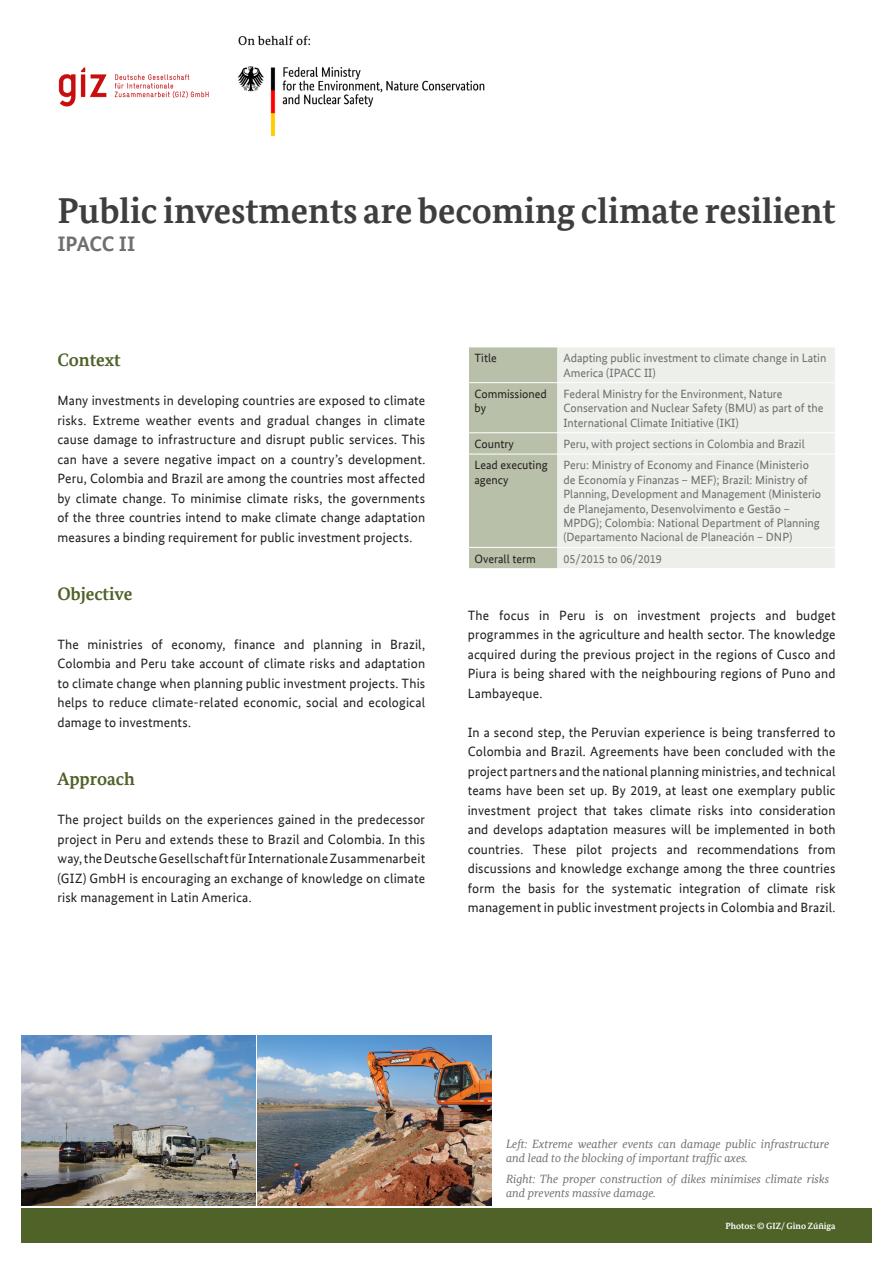
<style>
.page{position:relative;width:893px;height:1263px;background:#fff}
.page>*{position:absolute;margin:0;border:0;box-sizing:border-box;transform-origin:0 0}
.Headline{font:700 36px "Bundes Serif Office";color:#3e3e3f}
.Headline-2{font:700 21px "Bundes Sans Office";letter-spacing:-.015em;color:#6f6f6f}
.Überschrift1{font:700 18px "Bundes Serif Office";color:#4f6228}
.Paragraph{font:13.5px/19.5px "Bundes Sans Office";letter-spacing:.01em;color:#231f20;text-align:justify}
.Überschrift1-2{font:13.5px/19.5px "Bundes Sans Office";letter-spacing:.01em;color:#231f20;text-align:justify}
.Project_information{font:12px/14.4px "Bundes Sans Office";color:#6f6f6f}
.Chart_photo_descript{font:italic 12px/14.4px "Bundes Serif Office";color:#6f6f6f}
.Project_information-2{font:12px/14.4px "Bundes Sans Office";color:#231f20}
.Photo_credits{font:700 9px "Bundes Serif Office";color:#fff}
</style>
<div class="page">
<div style="left:21px;top:1208px;width:851px;height:34px;background:#4f6228"></div>
<div style="left:557px;top:348px;width:278px;height:220px;background:#edefea"></div>
<div style="left:469px;top:347px;width:88px;height:221px;background:#b9c0a9"></div>
<hr style="left:469px;top:382px;width:88px;height:1px;background:#fff">
<hr style="left:557px;top:382px;width:278px;height:1px;background:#fff">
<hr style="left:469px;top:432px;width:88px;height:1px;background:#fff">
<hr style="left:557px;top:432px;width:278px;height:1px;background:#fff">
<hr style="left:469px;top:547px;width:88px;height:1px;background:#fff">
<hr style="left:557px;top:547px;width:278px;height:1px;background:#fff">
<hr style="left:469px;top:454px;width:88px;height:1px;background:#fff">
<hr style="left:557px;top:454px;width:278px;height:1px;background:#fff">
<img style="left:21px;top:1035px;width:234px;height:170px">
<img style="left:257px;top:1035px;width:234px;height:170px">
<img style="left:58px;top:35px;width:427px;height:102px">
<p class="Headline" style="left:57px;top:189px;width:780px">Public investments are becoming climate resilient</p>
<p class="Headline-2" style="left:57px;top:232px;width:79px">IPACC II</p>
<p class="Überschrift1" style="left:57px;top:349px;width:65px">Context</p>
<p class="Paragraph" style="left:57px;top:391px;width:369px">Many investments in developing countries are exposed to climate risks. Extreme weather events and gradual changes in climate cause damage to infrastructure and disrupt public services. This can have a severe negative impact on a country’s development.<br>Peru, Colombia and Brazil are among the countries most affected by climate change. To minimise climate risks, the governments of the three countries intend to make climate change adaptation measures a binding requirement for public investment projects.</p>
<p class="Überschrift1" style="left:57px;top:583px;width:77px">Objective</p>
<p class="Überschrift1-2" style="left:57px;top:634px;width:369px">The ministries of economy, finance and planning in Brazil, Colombia and Peru take account of climate risks and adaptation to climate change when planning public investment projects. This helps to reduce climate-related economic, social and ecological damage to investments.</p>
<p class="Überschrift1" style="left:57px;top:769px;width:79px">Approach</p>
<p class="Paragraph" style="left:57px;top:810px;width:369px">The project builds on the experiences gained in the predecessor project in Peru and extends these to Brazil and Colombia. In this way, the Deutsche Gesellschaft für Internationale Zusammenarbeit (GIZ) GmbH is encouraging an exchange of knowledge on climate risk management in Latin America.</p>
<p class="Project_information-2" style="left:474px;top:351px;width:24px">Title</p>
<p class="Project_information" style="left:563px;top:351px;width:264px">Adapting public investment to climate change in Latin<br>America (IPACC II)</p>
<p class="Project_information-2" style="left:474px;top:387px;width:74px">Commissioned by</p>
<p class="Project_information" style="left:563px;top:387px;width:262px">Federal Ministry for the Environment, Nature<br>Conservation and Nuclear Safety (BMU) as part of the<br>International Climate Initiative (IKI)</p>
<p class="Project_information-2" style="left:474px;top:437px;width:41px">Country</p>
<p class="Project_information" style="left:563px;top:437px;width:243px">Peru, with project sections in Colombia and Brazil</p>
<p class="Project_information-2" style="left:474px;top:458px;width:75px">Lead executing agency</p>
<p class="Project_information" style="left:563px;top:458px;width:259px">Peru: Ministry of Economy and Finance (Ministerio de Economía y Finanzas – MEF); Brazil: Ministry of Planning, Development and Management (Ministerio de Planejamento, Desenvolvimento e Gestão – MPDG); Colombia: National Department of Planning (Departamento Nacional de Planeación – DNP)</p>
<p class="Project_information-2" style="left:474px;top:551px;width:63px">Overall term</p>
<p class="Project_information" style="left:563px;top:551px;width:100px">05/2015 to 06/2019</p>
<p class="Paragraph" style="left:468px;top:605px;width:369px">The focus in Peru is on investment projects and budget programmes in the agriculture and health sector. The knowledge acquired during the previous project in the regions of Cusco and Piura is being shared with the neighbouring regions of Puno and Lambayeque.</p>
<p class="Paragraph" style="left:468px;top:722px;width:369px">In a second step, the Peruvian experience is being transferred to Colombia and Brazil. Agreements have been concluded with the project partners and the national planning ministries, and technical teams have been set up. By 2019, at least one exemplary public investment project that takes climate risks into consideration and develops adaptation measures will be implemented in both countries. These pilot projects and recommendations from discussions and knowledge exchange among the three countries form the basis for the systematic integration of climate risk management in public investment projects in Colombia and Brazil.</p>
<p class="Chart_photo_descript" style="left:506px;top:1136px;width:325px">Left: Extreme weather events can damage public infrastructure and lead to the blocking of important traffic axes.</p>
<p class="Chart_photo_descript" style="left:506px;top:1171px;width:325px">Right: The proper construction of dikes minimises climate risks and prevents massive damage.</p>
<p class="Photo_credits" style="left:725px;top:1220px;width:112px">Photos: © GIZ/ Gino Zúñiga</p>
</div>
